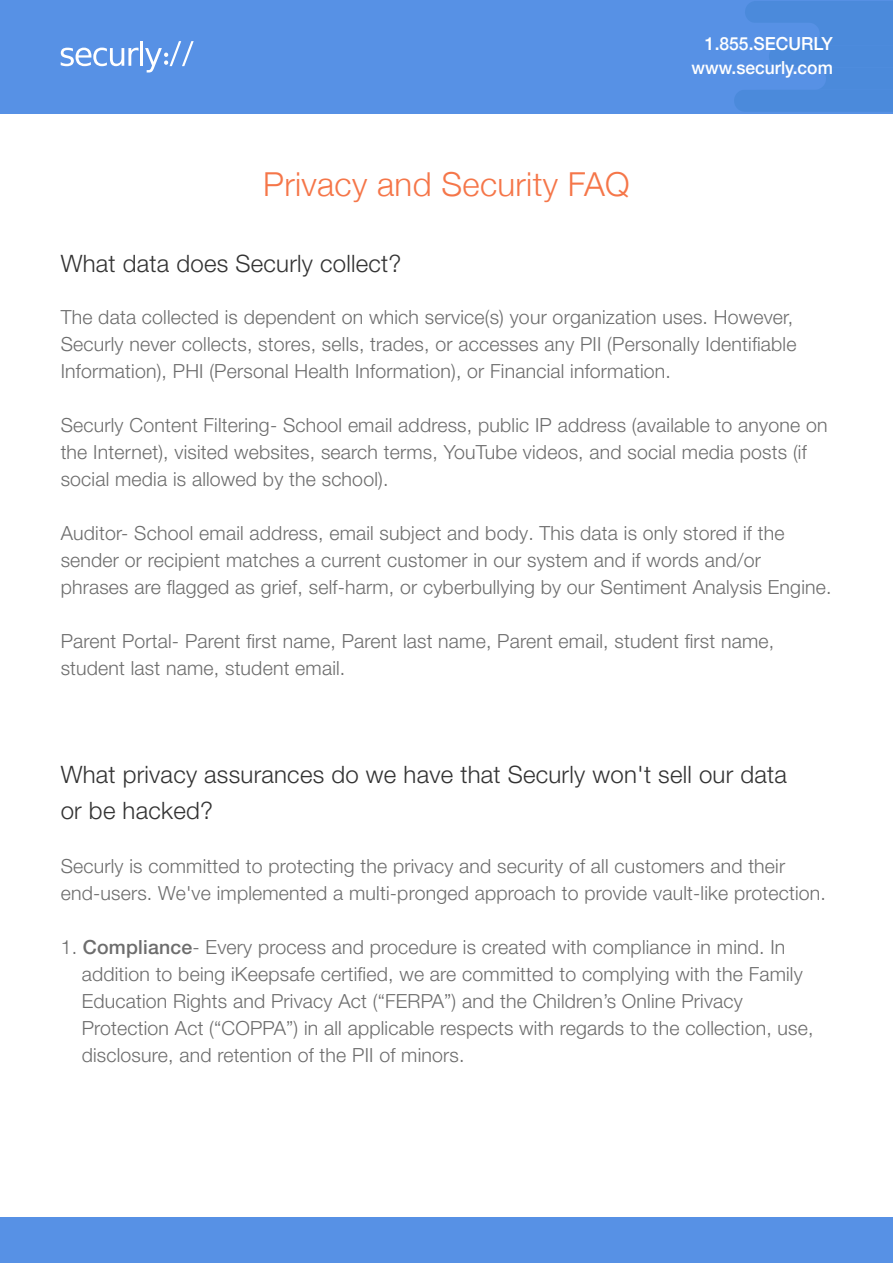
<style>
.page{position:relative;width:893px;height:1263px;background:#fff}
.page>*{position:absolute;margin:0;border:0;box-sizing:border-box;transform-origin:0 0}
.t1{font:300 33px "Helvetica Neue";letter-spacing:.01em;color:#f57649}
.t2{font:300 24px/36px "Helvetica Neue LT Pro";letter-spacing:.01em;color:#333}
.t3{font:300 19.5px/27px "Helvetica Neue LT Pro";letter-spacing:.01em;color:#6d6d6d}
.t4{font:500 18px/24px "Helvetica Neue";color:#fff;text-align:right}
.s1{font-weight:500}
</style>
<div class="page">
<div style="left:0;top:0;width:893px;height:114px;background:#5791e5"></div>
<div style="left:0;top:1218px;width:893px;height:45px;background:#5791e5"></div>
<svg style="left:61px;top:48px;width:78px;height:18px"></svg>
<hr style="left:140px;top:41px;width:3px;height:25px;background:#fff">
<svg style="left:145px;top:41px;width:49px;height:32px"></svg>
<svg style="left:734px;top:1px;width:159px;height:110px"></svg>
<div style="left:611px;top:23px;width:209px;height:22px;background:#5791e5;border-radius:11px"></div>
<div style="left:609px;top:68px;width:217px;height:22px;background:#5791e5;border-radius:11px"></div>
<h1 class="t1" style="left:263px;top:158px;width:368px">Privacy and Security FAQ</h1>
<p class="t4" style="left:692px;top:30px;width:143px">1.855.SECURLY www.securly.com</p>
<p class="t2" style="left:61px;top:245px;width:342px">What data does Securly collect?</p>
<p class="t3" style="left:61px;top:303px;width:737px">The data collected is dependent on which service(s) your organization uses. However,<br>Securly never collects, stores, sells, trades, or accesses any PII (Personally Identifiable<br>Information), PHI (Personal Health Information), or Financial information.</p>
<p class="t3" style="left:61px;top:411px;width:768px">Securly Content Filtering- School email address, public IP address (available to anyone on the Internet), visited websites, search terms, YouTube videos, and social media posts (if social media is allowed by the school).</p>
<p class="t3" style="left:61px;top:519px;width:772px">Auditor- School email address, email subject and body. This data is only stored if the sender or recipient matches a current customer in our system and if words and/or phrases are flagged as grief, self-harm, or cyberbullying by our Sentiment Analysis Engine.</p>
<p class="t3" style="left:61px;top:627px;width:715px">Parent Portal- Parent first name, Parent last name, Parent email, student first name, student last name, student email.</p>
<p class="t2" style="left:61px;top:756px;width:728px">What privacy assurances do we have that Securly won't sell our data or be hacked?</p>
<p class="t3" style="left:61px;top:852px;width:767px">Securly is committed to protecting the privacy and security of all customers and their end-users. We've implemented a multi-pronged approach to provide vault-like protection.</p>
<p class="t3" style="left:82px;top:933px;width:733px;text-indent:-21px">1. <span class="s1">Compliance</span>- Every process and procedure is created with compliance in mind. In addition to being iKeepsafe certified, we are committed to complying with the Family Education Rights and Privacy Act (“FERPA”) and the Children’s Online Privacy Protection Act (“COPPA”) in all applicable respects with regards to the collection, use, disclosure, and retention of the PII of minors.</p>
</div>
